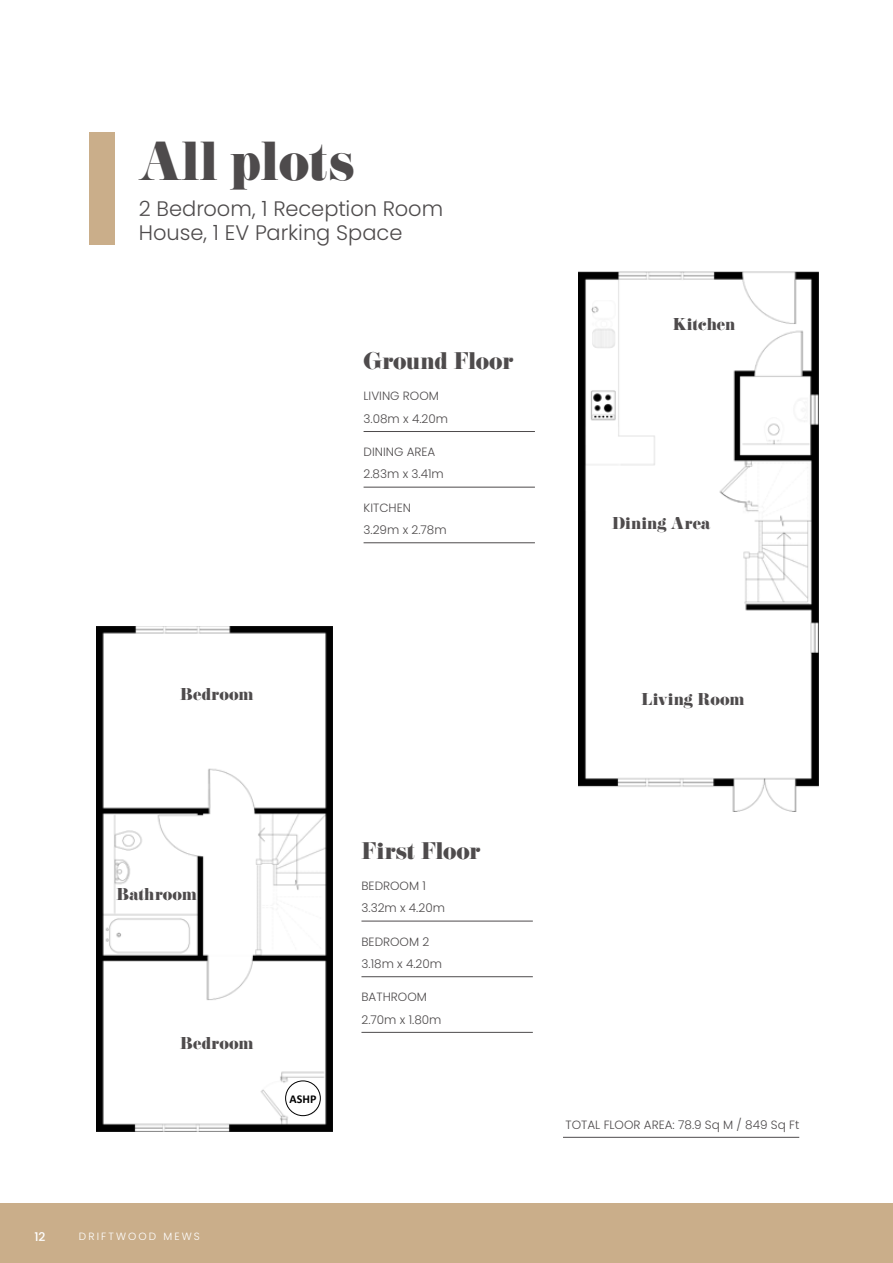
<style>
.page{position:relative;width:893px;height:1263px;background:#fff}
.page>*{position:absolute;margin:0;border:0;box-sizing:border-box;transform-origin:0 0}
.t1{font:48px "Eloquent JF Pro";color:#4e4b4c}
.t2{font:300 21px/24px "Poppins";color:#4e4b4c}
.t3{font:21px "Eloquent JF Pro";letter-spacing:-.015em;color:#4e4b4c}
.t4{font:15px "Eloquent JF Pro";color:#4e4b4c}
.t5{font:300 12px/22.5px "Poppins";color:#4e4b4c}
.t6{font:700 12px "Calibri";color:#000}
.t7{font:500 12px "Poppins";color:#fff}
.t8{font:300 10.5px "Poppins";letter-spacing:.2em;color:#fff}
</style>
<div class="page">
<img style="left:97px;top:626px;width:236px;height:505px">
<div style="left:0;top:1203px;width:893px;height:60px;background:#caae8a"></div>
<hr style="left:361px;top:921px;width:172px;height:1px;background:#4e4b4c">
<hr style="left:361px;top:976px;width:172px;height:1px;background:#4e4b4c">
<hr style="left:361px;top:1032px;width:172px;height:1px;background:#4e4b4c">
<hr style="left:563px;top:1137px;width:236px;height:1px;background:#4e4b4c">
<hr style="left:364px;top:431px;width:171px;height:1px;background:#4e4b4c">
<hr style="left:364px;top:487px;width:171px;height:1px;background:#4e4b4c">
<hr style="left:364px;top:542px;width:171px;height:1px;background:#4e4b4c">
<div style="left:286px;top:1081px;width:34px;height:35px;background:#fff;border-radius:50%"></div>
<div style="left:285px;top:1080px;width:36px;height:36px;border:1px solid #000;border-radius:50%"></div>
<div style="left:89px;top:133px;width:26px;height:112px;background:#caae8a"></div>
<img style="left:578px;top:271px;width:240px;height:540px">
<h1 class="t1" style="left:139px;top:135px;width:217px">All plots</h1>
<h2 class="t2" style="left:139px;top:197px;width:306px">2 Bedroom, 1 Reception Room<br>House, 1 EV Parking Space</h2>
<h2 class="t3" style="left:364px;top:350px;width:151px">Ground Floor</h2>
<p class="t5" style="left:364px;top:385px;width:86px">LIVING ROOM<br>3.08m x 4.20m</p>
<p class="t5" style="left:364px;top:441px;width:82px">DINING AREA<br>2.83m x 3.41m</p>
<p class="t5" style="left:364px;top:496px;width:85px">KITCHEN<br>3.29m x 2.78m</p>
<p class="t4" style="left:673px;top:316px;width:64px">Kitchen</p>
<p class="t4" style="left:612px;top:515px;width:100px">Dining Area</p>
<p class="t4" style="left:180px;top:686px;width:75px">Bedroom</p>
<h2 class="t3" style="left:361px;top:839px;width:121px">First Floor</h2>
<p class="t4" style="left:117px;top:886px;width:82px">Bathroom</p>
<p class="t5" style="left:361px;top:874px;width:85px">BEDROOM 1<br>3.32m x 4.20m</p>
<p class="t5" style="left:361px;top:930px;width:82px">BEDROOM 2<br>3.18m x 4.20m</p>
<p class="t5" style="left:361px;top:986px;width:82px">BATHROOM<br>2.70m x 1.80m</p>
<p class="t4" style="left:180px;top:1034px;width:75px">Bedroom</p>
<p class="t6" style="left:290px;top:1090px;width:28px">ASHP</p>
<p class="t7" style="left:34px;top:1230px;width:13px">12</p>
<p class="t8" style="left:79px;top:1230px;width:122px">DRIFTWOOD MEWS</p>
<p class="t4" style="left:641px;top:691px;width:105px">Living Room</p>
<p class="t5" style="left:566px;top:1113px;width:235px">TOTAL FLOOR AREA: 78.9 Sq M / 849 Sq Ft</p>
</div>
